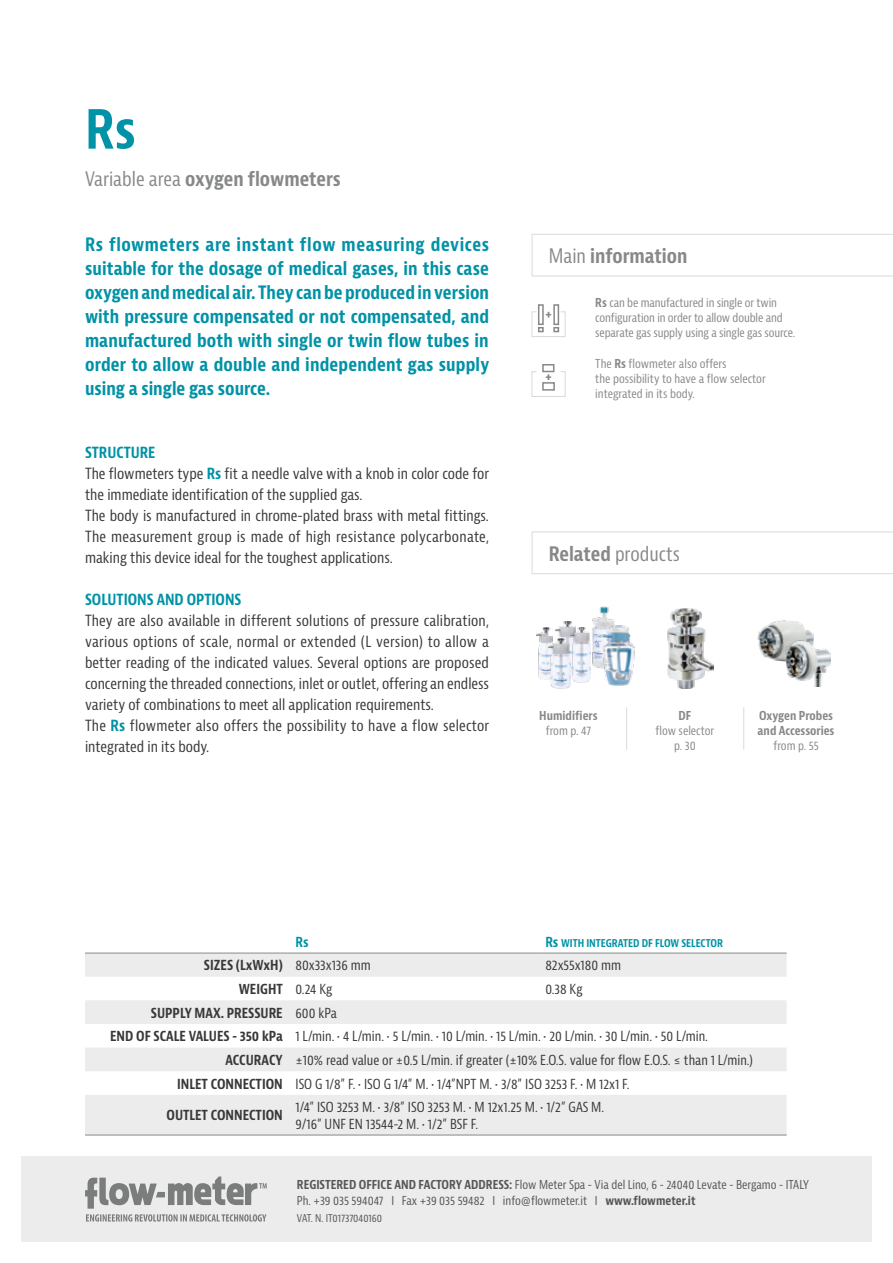
<style>
.page{position:relative;width:893px;height:1263px;background:#fff}
.page>*{position:absolute;margin:0;border:0;box-sizing:border-box;transform-origin:0 0}
.t1{font:700 condensed 52.5px "Bernina Sans";color:#0092a6}
.t2{font:700 condensed 19.5px "Bernina Sans";color:#878988}
.t3{font:condensed 19.5px "Bernina Sans";color:#878988}
.t4{font:700 condensed 18px/24px "Bernina Sans";letter-spacing:.01em;color:#0092a6;text-align:justify}
.t5{font:condensed 15px/21px "Bernina Sans";color:#383937}
.t6{font:700 condensed 15px "Bernina Sans";color:#0092a6}
.t7{font:condensed 13.5px/16.5px "Bernina Sans";color:#383937}
.t8{font:700 condensed 13.5px "Bernina Sans";color:#383937}
.t9{font:700 condensed 13.5px "Bernina Sans";color:#0092a6}
.t10{font:condensed 12px/15px "Bernina Sans";letter-spacing:-.01em;color:#878988}
.t11{font:condensed 12px/16.5px "Bernina Sans";color:#555756}
.t12{font:700 condensed 12px/15px "Bernina Sans";color:#878988}
.t13{font:700 condensed 10.5px "Bernina Sans";color:#0092a6}
.t14{font:condensed 10.5px "Bernina Sans";letter-spacing:-.005em;color:#555756}
.s1{font-weight:400}
.s2{font-weight:700;color:#0092a6}
.s3{font-weight:700}
.s4{font-size:13.5px}
</style>
<div class="page">
<div style="left:21px;top:1157px;width:851px;height:85px;background:#ececec"></div>
<svg style="left:85px;top:1176px;width:182px;height:45px"></svg>
<div style="left:532px;top:234px;width:361px;height:42px;border:1px solid #d8dada"></div>
<div style="left:532px;top:531px;width:361px;height:43px;border:1px solid #d8dada"></div>
<hr style="left:626px;top:707px;width:1px;height:43px;background:#d8dada">
<hr style="left:743px;top:707px;width:1px;height:43px;background:#d8dada">
<img style="left:668px;top:608px;width:45px;height:81px">
<svg style="left:531px;top:304px;width:35px;height:33px"></svg>
<svg style="left:531px;top:364px;width:35px;height:33px"></svg>
<img style="left:757px;top:620px;width:57px;height:42px">
<img style="left:785px;top:638px;width:46px;height:49px">
<img style="left:592px;top:606px;width:23px;height:63px">
<img style="left:555px;top:622px;width:21px;height:17px">
<img style="left:537px;top:627px;width:16px;height:52px">
<img style="left:548px;top:639px;width:22px;height:50px">
<img style="left:570px;top:627px;width:21px;height:55px">
<img style="left:602px;top:624px;width:33px;height:61px">
<svg style="left:85px;top:954px;width:702px;height:181px;fill:#ececec"></svg>
<hr style="left:85px;top:953px;width:202px;height:1px;background:#878988">
<hr style="left:287px;top:953px;width:250px;height:1px;background:#878988">
<hr style="left:537px;top:953px;width:250px;height:1px;background:#878988">
<hr style="left:85px;top:1135px;width:202px;height:1px;background:#878988">
<hr style="left:287px;top:1135px;width:250px;height:1px;background:#878988">
<hr style="left:537px;top:1135px;width:250px;height:1px;background:#878988">
<h1 class="t1" style="left:85px;top:97px;width:52px">Rs</h1>
<h2 class="t2" style="left:85px;top:167px;width:257px"><span class="s1">Variable area</span> oxygen flowmeters</h2>
<p class="t4" style="left:85px;top:233px;width:406px">Rs flowmeters are instant flow measuring devices suitable for the dosage of medical gases, in this case oxygen and medical air. They can be produced in version with pressure compensated or not compensated, and manufactured both with single or twin flow tubes in order to allow a double and independent gas supply using a single gas source.</p>
<p class="t5" style="left:85px;top:443px;width:406px"><span class="s2">STRUCTURE<br></span>The flowmeters type <span class="s2">Rs</span> fit a needle valve with a knob in color code for the immediate identification of the supplied gas.<br>The body is manufactured in chrome-plated brass with metal fittings.<br>The measurement group is made of high resistance polycarbonate, making this device ideal for the toughest applications.</p>
<p class="t6" style="left:85px;top:591px;width:158px">SOLUTIONS AND OPTIONS</p>
<p class="t5" style="left:85px;top:611px;width:406px">They are also available in different solutions of pressure calibration, various options of scale, normal or extended (L version) to allow a better reading of the indicated values. Several options are proposed concerning the threaded connections, inlet or outlet, offering an endless variety of combinations to meet all application requirements.<br>The <span class="s2">Rs</span> flowmeter also offers the possibility to have a flow selector integrated in its body.</p>
<h2 class="t2" style="left:549px;top:244px;width:140px"><span class="s1">Main</span> information</h2>
<p class="t10" style="left:595px;top:295px;width:201px"><span class="s3">Rs</span> can be manufactured in single or twin configuration in order to allow double and separate gas supply using a single gas source.</p>
<p class="t10" style="left:595px;top:356px;width:172px">The <span class="s3">Rs</span> flowmeter also offers<br>the possibility to have a flow selector integrated in its body.</p>
<h2 class="t3" style="left:549px;top:542px;width:133px"><span class="s3">Related</span> products</h2>
<p class="t12" style="left:539px;top:708px;width:60px">Humidifiers</p>
<p class="t10" style="left:546px;top:723px;width:47px">from p. 47</p>
<p class="t12" style="left:678px;top:708px;width:14px">DF</p>
<p class="t10" style="left:655px;top:723px;width:60px;text-align:center">flow selector p. 30</p>
<p class="t12" style="left:758px;top:708px;width:78px">Oxygen Probes and Accessories</p>
<p class="t10" style="left:773px;top:738px;width:47px">from p. 55</p>
<p class="t9" style="left:296px;top:933px;width:15px">Rs</p>
<p class="t13" style="left:545px;top:936px;width:179px"><span class="s4">Rs</span> WITH INTEGRATED DF FLOW SELECTOR</p>
<p class="t8" style="left:204px;top:957px;width:168px">SIZES (LxWxH) <span class="s1">80x33x136 mm</span></p>
<p class="t7" style="left:545px;top:957px;width:77px">82x55x180 mm</p>
<p class="t8" style="left:239px;top:981px;width:95px">WEIGHT <span class="s1">0.24 Kg</span></p>
<p class="t7" style="left:545px;top:981px;width:39px">0.38 Kg</p>
<p class="t8" style="left:151px;top:1004px;width:187px">SUPPLY MAX. PRESSURE <span class="s1">600 kPa</span></p>
<p class="t7" style="left:110px;top:1028px;width:599px"><span class="s3">END OF SCALE VALUES - 350 kPa</span> 1 L/min. • 4 L/min. • 5 L/min. • 10 L/min. • 15 L/min. • 20 L/min. • 30 L/min. • 50 L/min.</p>
<p class="t7" style="left:225px;top:1052px;width:529px"><span class="s3">ACCURACY</span> ±10% read value or ±0.5 L/min. if greater (±10% E.O.S. value for flow E.O.S. ≤ than 1 L/min.)</p>
<p class="t7" style="left:177px;top:1076px;width:454px"><span class="s3">INLET CONNECTION</span> ISO G 1/8” F. • ISO G 1/4” M. • 1/4”NPT M. • 3/8” ISO 3253 F. • M 12x1 F.</p>
<p class="t8" style="left:166px;top:1107px;width:118px">OUTLET CONNECTION</p>
<p class="t7" style="left:296px;top:1099px;width:310px">1/4” ISO 3253 M. • 3/8” ISO 3253 M. • M 12x1.25 M. • 1/2” GAS M.<br>9/16” UNF EN 13544-2 M. • 1/2” BSF F.</p>
<p class="t11" style="left:297px;top:1176px;width:513px"><span class="s3">REGISTERED OFFICE AND FACTORY ADDRESS:</span> Flow Meter Spa - Via del Lino, 6 - 24040 Levate - Bergamo - ITALY<br>Ph. +39 035 594047 I Fax +39 035 59482 I info@flowmeter.it I <span class="s3">www.flowmeter.it</span></p>
<p class="t14" style="left:297px;top:1211px;width:87px">VAT. N. IT01737040160</p>
</div>
